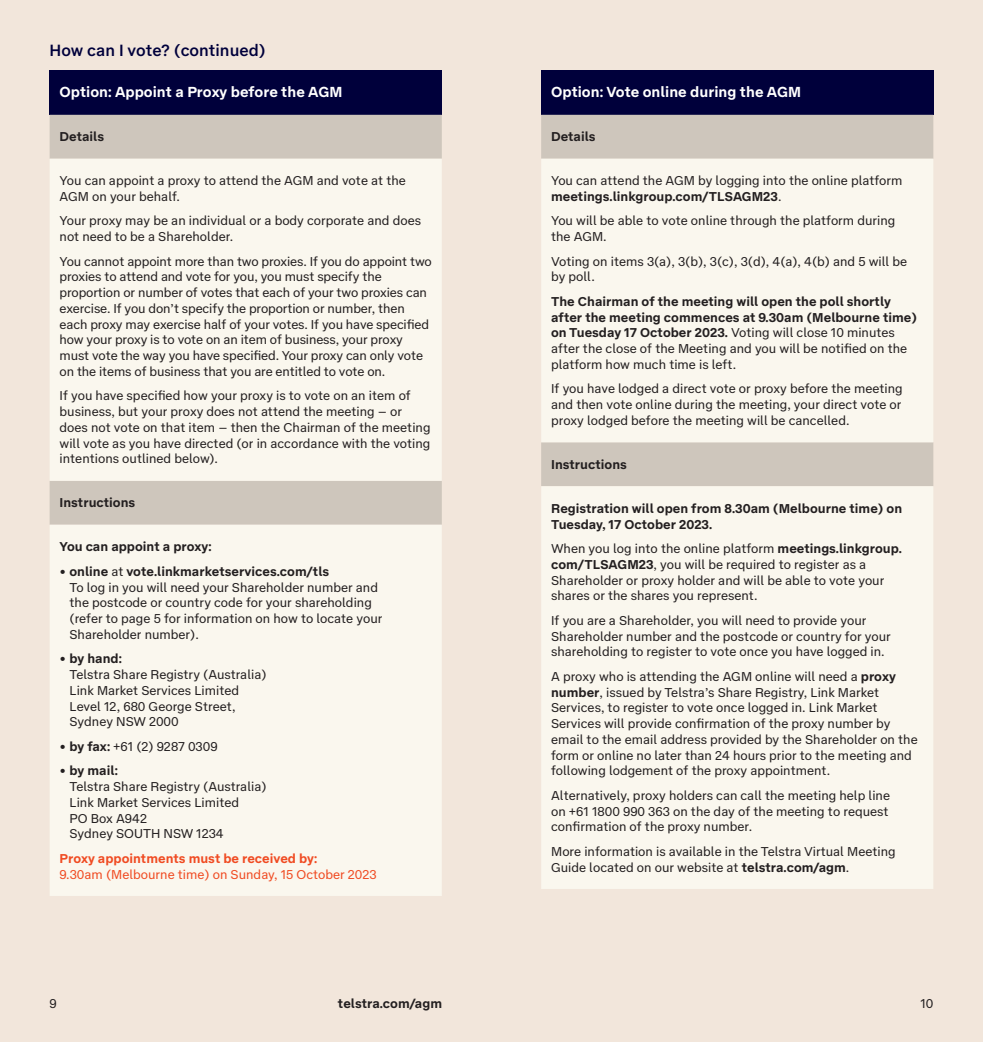
<style>
.page{position:relative;width:983px;height:1042px;background:#fff}
.page>*{position:absolute;margin:0;border:0;box-sizing:border-box;transform-origin:0 0}
.Subhead__Medium_9_5pt{font:500 16.62px "Telstra Text";color:#00003b}
.Table__Body_Sub_8_5pt_Left{font:700 14.88px "Telstra Text";color:#fff}
.Subhead__Medium_9_5pt__1sp{font:700 14.88px "Telstra Text";color:#fff}
.Table__Text_7_5pt__1_2sp{font:13.12px/15.8px "Telstra Text";color:#231f20}
.Table__Text_7_5pt__1_2sp-2{font:700 13.12px/15.8px "Telstra Text";color:#231f20}
.Table__Text_7_5pt__1_2sp-3{font:13.12px "Telstra Text";color:#f04b22}
.Table__Text_7_5pt{font:700 13.12px "Telstra Text";color:#f04b22}
.s1{font-weight:700}
.s2{font-weight:400}
</style>
<div class="page">
<div style="left:0;top:0;width:982px;height:1042px;background:#f2e6db"></div>
<div style="left:50px;top:70px;width:391px;height:45px;background:#00003b"></div>
<div style="left:50px;top:115px;width:391px;height:44px;background:#cec6bc"></div>
<div style="left:50px;top:159px;width:391px;height:737px;background:#faf7ee"></div>
<div style="left:541px;top:70px;width:392px;height:45px;background:#00003b"></div>
<div style="left:541px;top:115px;width:392px;height:44px;background:#cec6bc"></div>
<div style="left:541px;top:159px;width:392px;height:730px;background:#faf7ee"></div>
<p class="Subhead__Medium_9_5pt" style="left:50px;top:38px;width:217px">How can I vote? (continued)</p>
<p class="Table__Body_Sub_8_5pt_Left" style="left:60px;top:81px;width:284px">Option: Appoint a Proxy before the AGM</p>
<p class="Table__Text_7_5pt__1_2sp-2" style="left:60px;top:128px;width:46px">Details</p>
<p class="Table__Text_7_5pt__1_2sp" style="left:60px;top:172px;width:348px">You can appoint a proxy to attend the AGM and vote at the<br>AGM on your behalf.</p>
<p class="Table__Text_7_5pt__1_2sp" style="left:60px;top:212px;width:363px">Your proxy may be an individual or a body corporate and does not need to be a Shareholder.</p>
<p class="Table__Text_7_5pt__1_2sp" style="left:60px;top:252px;width:374px">You cannot appoint more than two proxies. If you do appoint two proxies to attend and vote for you, you must specify the proportion or number of votes that each of your two proxies can exercise. If you don’t specify the proportion or number, then each proxy may exercise half of your votes. If you have specified how your proxy is to vote on an item of business, your proxy must vote the way you have specified. Your proxy can only vote on the items of business that you are entitled to vote on.</p>
<p class="Table__Text_7_5pt__1_2sp" style="left:60px;top:387px;width:372px">If you have specified how your proxy is to vote on an item of business, but your proxy does not attend the meeting – or does not vote on that item – then the Chairman of the meeting will vote as you have directed (or in accordance with the voting intentions outlined below).</p>
<p class="Table__Text_7_5pt__1_2sp-2" style="left:60px;top:494px;width:77px">Instructions</p>
<p class="Table__Text_7_5pt__1_2sp-2" style="left:60px;top:538px;width:154px">You can appoint a proxy:</p>
<p class="Table__Text_7_5pt__1_2sp" style="left:69px;top:563px;width:314px;text-indent:-10px">• <span class="s1">online</span> at <span class="s1">vote.linkmarketservices.com/tls<br></span>To log in you will need your Shareholder number and the postcode or country code for your shareholding (refer to page 5 for information on how to locate your Shareholder number).</p>
<p class="Table__Text_7_5pt__1_2sp" style="left:69px;top:650px;width:198px;text-indent:-10px">• <span class="s1">by hand:<br></span>Telstra Share Registry (Australia)<br>Link Market Services Limited<br>Level 12, 680 George Street,<br>Sydney NSW 2000</p>
<p class="Table__Text_7_5pt__1_2sp" style="left:60px;top:738px;width:160px">• <span class="s1">by fax:</span> +61 (2) 9287 0309</p>
<p class="Table__Text_7_5pt__1_2sp" style="left:69px;top:762px;width:198px;text-indent:-10px">• <span class="s1">by mail:<br></span>Telstra Share Registry (Australia)<br>Link Market Services Limited<br>PO Box A942<br>Sydney SOUTH NSW 1234</p>
<p class="Table__Text_7_5pt" style="left:60px;top:848px;width:259px">Proxy appointments must be received by:</p>
<p class="Table__Text_7_5pt__1_2sp-3" style="left:60px;top:864px;width:319px">9.30am (Melbourne time) on Sunday, 15 October 2023</p>
<p class="Subhead__Medium_9_5pt__1sp" style="left:551px;top:81px;width:252px">Option: Vote online during the AGM</p>
<p class="Table__Text_7_5pt__1_2sp-2" style="left:551px;top:128px;width:46px">Details</p>
<p class="Table__Text_7_5pt__1_2sp" style="left:551px;top:172px;width:353px">You can attend the AGM by logging into the online platform <span class="s1">meetings.linkgroup.com/TLSAGM23</span>.</p>
<p class="Table__Text_7_5pt__1_2sp" style="left:551px;top:212px;width:346px">You will be able to vote online through the platform during the AGM.</p>
<p class="Table__Text_7_5pt__1_2sp" style="left:551px;top:252px;width:357px">Voting on items 3(a), 3(b), 3(c), 3(d), 4(a), 4(b) and 5 will be by poll.</p>
<p class="Table__Text_7_5pt__1_2sp-2" style="left:551px;top:293px;width:367px">The Chairman of the meeting will open the poll shortly after the meeting commences at 9.30am (Melbourne time) on Tuesday 17 October 2023. <span class="s2">Voting will close 10 minutes after the close of the Meeting and you will be notified on the platform how much time is left.</span></p>
<p class="Table__Text_7_5pt__1_2sp" style="left:551px;top:380px;width:353px;text-align:justify">If you have lodged a direct vote or proxy before the meeting and then vote online during the meeting, your direct vote or proxy lodged before the meeting will be cancelled.</p>
<p class="Table__Text_7_5pt__1_2sp-2" style="left:551px;top:456px;width:77px">Instructions</p>
<p class="Table__Text_7_5pt__1_2sp-2" style="left:551px;top:500px;width:352px">Registration will open from 8.30am (Melbourne time) on<br>Tuesday, 17 October 2023.</p>
<p class="Table__Text_7_5pt__1_2sp" style="left:551px;top:540px;width:352px">When you log into the online platform <span class="s1">meetings.linkgroup. com/TLSAGM23</span>, you will be required to register as a Shareholder or proxy holder and will be able to vote your shares or the shares you represent.</p>
<p class="Table__Text_7_5pt__1_2sp" style="left:551px;top:612px;width:341px">If you are a Shareholder, you will need to provide your<br>Shareholder number and the postcode or country for your shareholding to register to vote once you have logged in.</p>
<p class="Table__Text_7_5pt__1_2sp" style="left:551px;top:668px;width:368px">A proxy who is attending the AGM online will need a <span class="s1">proxy number</span>, issued by Telstra’s Share Registry, Link Market Services, to register to vote once logged in. Link Market Services will provide confirmation of the proxy number by email to the email address provided by the Shareholder on the form or online no later than 24 hours prior to the meeting and following lodgement of the proxy appointment.</p>
<p class="Table__Text_7_5pt__1_2sp" style="left:551px;top:787px;width:340px;text-align:justify">Alternatively, proxy holders can call the meeting help line on +61 1800 990 363 on the day of the meeting to request confirmation of the proxy number.</p>
<p class="Table__Text_7_5pt__1_2sp" style="left:551px;top:843px;width:346px">More information is available in the Telstra Virtual Meeting<br>Guide located on our website at <span class="s1">telstra.com/agm</span>.</p>
<p class="Table__Text_7_5pt__1_2sp" style="left:50px;top:994px;width:9px">9</p>
<p class="Table__Text_7_5pt__1_2sp-2" style="left:338px;top:994px;width:106px">telstra.com/agm</p>
<p class="Table__Text_7_5pt__1_2sp" style="left:920px;top:994px;width:15px">10</p>
</div>
